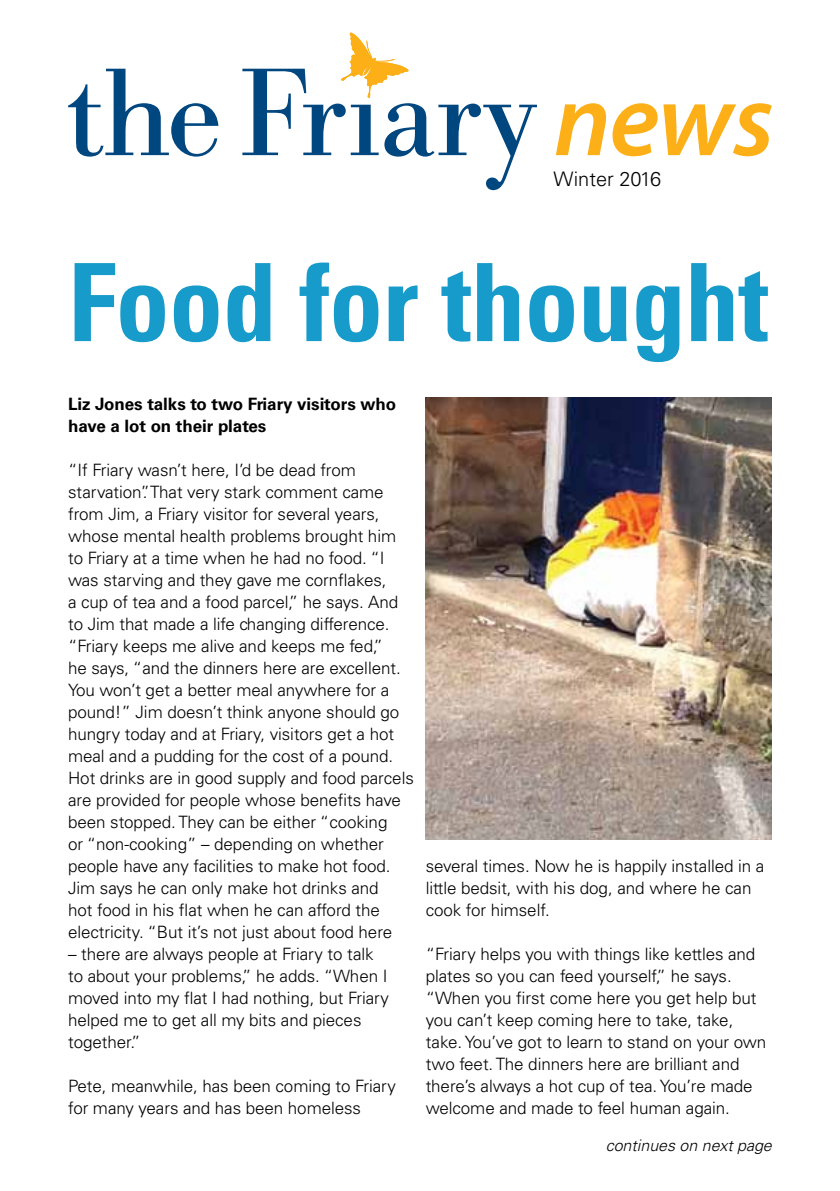
<style>
.page{position:relative;width:840px;height:1191px;background:#fff}
.page>*{position:absolute;margin:0;border:0;box-sizing:border-box;transform-origin:0 0}
.t1{font:700 condensed 108px "Univers";letter-spacing:-.005em;color:#169bca}
.t2{font:300 20px "Univers";color:#000}
.t3{font:300 17px/22px "Univers";letter-spacing:-.005em;color:#000}
.t4{font:700 17px/22px "Univers";letter-spacing:-.005em;color:#000}
.t5{font:italic 300 16px "Univers";color:#000}
</style>
<div class="page">
<svg style="left:68px;top:69px;width:150px;height:88px"></svg>
<svg style="left:242px;top:33px;width:294px;height:157px"></svg>
<svg style="left:555px;top:103px;width:50px;height:52px"></svg>
<svg style="left:612px;top:103px;width:45px;height:53px"></svg>
<svg style="left:663px;top:103px;width:108px;height:53px"></svg>
<img style="left:425px;top:397px;width:346px;height:442px">
<p class="t2" style="left:553px;top:167px;width:109px">Winter 2016</p>
<h1 class="t1" style="left:68px;top:236px;width:701px">Food for thought</h1>
<p class="t4" style="left:68px;top:393px;width:329px">Liz Jones talks to two Friary visitors who have a lot on their plates</p>
<p class="t3" style="left:68px;top:459px;width:347px">“If Friary wasn’t here, I’d be dead from starvation”. That very stark comment came from Jim, a Friary visitor for several years, whose mental health problems brought him to Friary at a time when he had no food. “I was starving and they gave me cornflakes,<br>a cup of tea and a food parcel,” he says. And to Jim that made a life changing difference. “Friary keeps me alive and keeps me fed,”<br>he says, “and the dinners here are excellent.<br>You won’t get a better meal anywhere for a pound!” Jim doesn’t think anyone should go hungry today and at Friary, visitors get a hot meal and a pudding for the cost of a pound.<br>Hot drinks are in good supply and food parcels are provided for people whose benefits have been stopped. They can be either “cooking<br>or “non-cooking” – depending on whether people have any facilities to make hot food.<br>Jim says he can only make hot drinks and<br>hot food in his flat when he can afford the electricity. “But it’s not just about food here</p>
<p class="t3" style="left:68px;top:943px;width:322px">– there are always people at Friary to talk to about your problems,” he adds. “When I moved into my flat I had nothing, but Friary helped me to get all my bits and pieces together.”</p>
<p class="t3" style="left:68px;top:1075px;width:329px">Pete, meanwhile, has been coming to Friary for many years and has been homeless</p>
<p class="t3" style="left:425px;top:855px;width:340px">several times. Now he is happily installed in a little bedsit, with his dog, and where he can cook for himself.</p>
<p class="t3" style="left:425px;top:943px;width:342px">“Friary helps you with things like kettles and plates so you can feed yourself,” he says. “When you first come here you get help but you can’t keep coming here to take, take, take. You’ve got to learn to stand on your own two feet. The dinners here are brilliant and there’s always a hot cup of tea. You’re made welcome and made to feel human again.</p>
<p class="t5" style="left:605px;top:1135px;width:167px">continues on next page</p>
</div>
